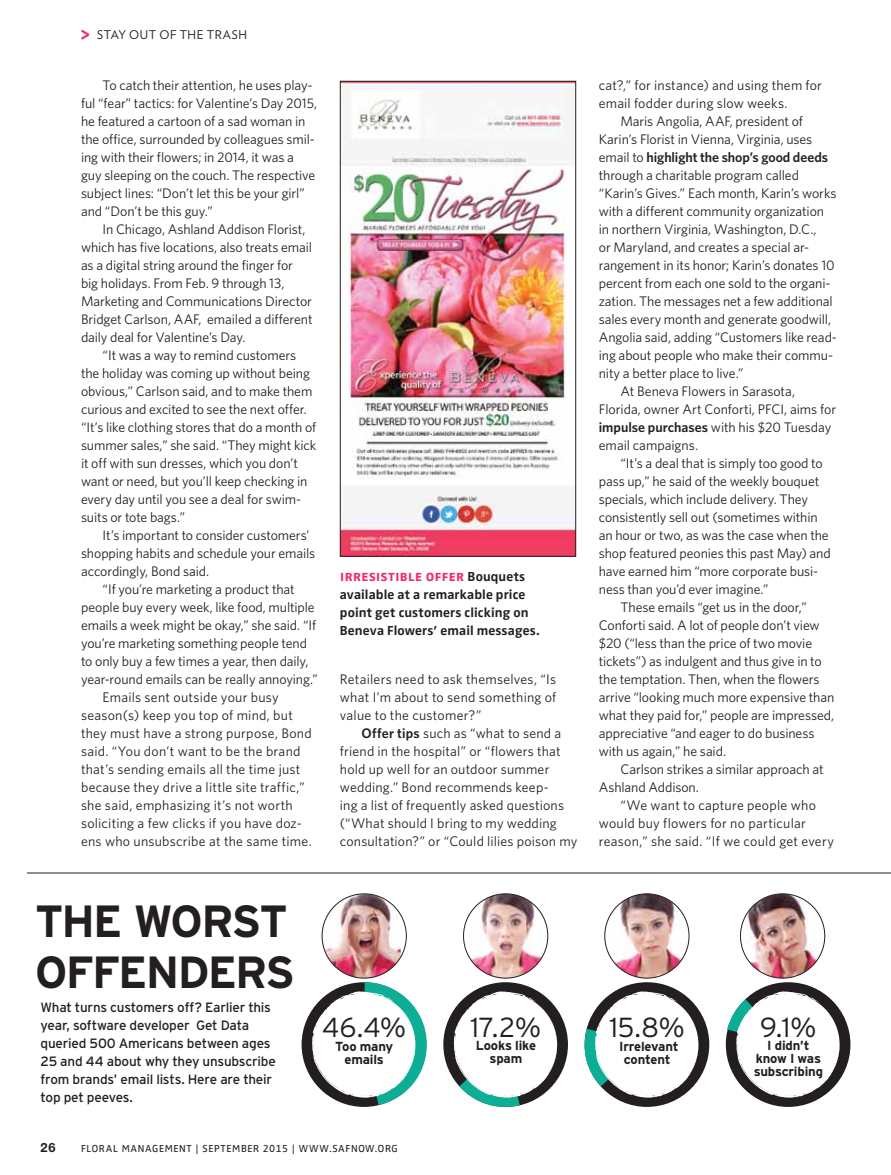
<style>
.page{position:relative;width:891px;height:1175px;background:#fff}
.page>*{position:absolute;margin:0;border:0;box-sizing:border-box;transform-origin:0 0}
.t1{font:700 45px/51px "Interstate";color:#231f20}
.t2{font:300 27.6px "Interstate";color:#231f20}
.t3{font:15.75px "Zwo Bold SC";letter-spacing:-.015em;color:#ee2c6d}
.t4{font:13.8px/18px "Whitney";letter-spacing:-.005em;color:#231f20}
.t5{font:13.8px "Whitney";letter-spacing:.015em;color:#231f20}
.t6{font:13.8px "Whitney";letter-spacing:.02em;color:#231f20}
.t7{font:600 13.8px "Whitney";letter-spacing:-.005em;color:#231f20}
.t8{font:13.5px/18px "Interstate";letter-spacing:-.015em;color:#231f20}
.t9{font:700 13.5px/18px "Zwo";letter-spacing:.01em;color:#231f20}
.t10{font:700 13.05px/13px "Interstate";letter-spacing:-.015em;color:#231f20;text-align:center}
.t11{font:700 12.75px "Helvetica Neue";color:#231f20}
.t12{font:12px "Verlag";letter-spacing:.045em;color:#231f20}
.t13{font:10.5px "Zwo";letter-spacing:.055em;color:#231f20}
.s1{font-family:"Helvetica Rounded";font-weight:900;font-size:18.75px;color:#ee2c6d}
.s2{font-family:"Zwo";font-weight:700;font-size:13.5px;color:#231f20}
.s3{font-weight:600}
.s4{font-weight:400}
</style>
<div class="page">
<div style="left:302px;top:982px;width:124px;height:124px;background:#231f20;border-radius:50%"></div>
<svg style="left:312px;top:982px;width:115px;height:123px"></svg>
<div style="left:443px;top:982px;width:125px;height:124px;background:#231f20;border-radius:50%"></div>
<svg style="left:454px;top:991px;width:103px;height:116px"></svg>
<div style="left:585px;top:982px;width:124px;height:124px;background:#231f20;border-radius:50%"></div>
<svg style="left:584px;top:991px;width:114px;height:106px"></svg>
<div style="left:726px;top:982px;width:124px;height:124px;background:#231f20;border-radius:50%"></div>
<svg style="left:727px;top:991px;width:112px;height:106px"></svg>
<img style="left:322px;top:893px;width:79px;height:85px">
<img style="left:741px;top:893px;width:84px;height:85px;border-radius:42px">
<img style="left:464px;top:893px;width:84px;height:85px;border-radius:42px">
<img style="left:605px;top:893px;width:84px;height:85px;border-radius:42px">
<hr style="left:27px;top:872px;width:864px;height:1px;background:#231f20">
<img style="left:342px;top:83px;width:232px;height:471px">
<div style="left:340px;top:81px;width:236px;height:475px;border:1px solid #231f20"></div>
<p class="t12" style="left:81px;top:28px;width:167px"><span class="s1">&gt;</span> STAY OUT OF THE TRASH</p>
<p class="t4" style="left:81px;top:76px;width:238px;text-indent:22px">To catch their attention, he uses play&shy;ful “fear” tactics: for Valentine’s Day 2015, he featured a cartoon of a sad woman in the office, surrounded by colleagues smil&shy;ing with their flowers; in 2014, it was a guy sleeping on the couch. The respective subject lines: “Don’t let this be your girl” and “Don’t be this guy.”</p>
<p class="t4" style="left:81px;top:220px;width:233px;text-indent:22px">In Chicago, Ashland Addison Florist, which has five locations, also treats email as a digital string around the finger for big holidays. From Feb. 9 through 13, Marketing and Communications Director Bridget Carlson, AAF, emailed a different daily deal for Valentine’s Day.</p>
<p class="t4" style="left:81px;top:346px;width:237px;text-indent:22px">“It was a way to remind customers the holiday was coming up without being obvious,” Carlson said, and to make them curious and excited to see the next offer. “It’s like clothing stores that do a month of summer sales,” she said. “They might kick it off with sun dresses, which you don’t want or need, but you’ll keep checking in every day until you see a deal for swim&shy;suits or tote bags.”</p>
<p class="t4" style="left:81px;top:526px;width:236px;text-indent:22px">It’s important to consider customers’ shopping habits and schedule your emails accordingly, Bond said.</p>
<p class="t4" style="left:103px;top:580px;width:194px">“If you’re marketing a product that</p>
<p class="t4" style="left:81px;top:598px;width:235px">people buy every week, like food, multiple</p>
<p class="t4" style="left:81px;top:616px;width:237px">emails a week might be okay,” she said. “If</p>
<p class="t4" style="left:81px;top:634px;width:228px">you’re marketing something people tend</p>
<p class="t4" style="left:81px;top:652px;width:229px">to only buy a few times a year, then daily,</p>
<p class="t4" style="left:81px;top:670px;width:238px">year-round emails can be really annoying.”</p>
<p class="t6" style="left:103px;top:689px;width:178px">Emails sent outside your busy</p>
<p class="t6" style="left:81px;top:707px;width:214px">season(s) keep you top of mind, but</p>
<p class="t6" style="left:81px;top:725px;width:232px">they must have a strong purpose, Bond</p>
<p class="t6" style="left:81px;top:743px;width:221px">said. “You don’t want to be the brand</p>
<p class="t5" style="left:81px;top:761px;width:221px">that’s sending emails all the time just</p>
<p class="t5" style="left:81px;top:779px;width:225px">because they drive a little site traffic,”</p>
<p class="t5" style="left:81px;top:797px;width:213px">she said, emphasizing it’s not worth</p>
<p class="t5" style="left:81px;top:815px;width:222px">soliciting a few clicks if you have doz-</p>
<p class="t5" style="left:81px;top:833px;width:232px">ens who unsubscribe at the same time.</p>
<p class="t3" style="left:340px;top:566px;width:187px">irresistible offer <span class="s2">Bouquets</span></p>
<p class="t9" style="left:340px;top:585px;width:201px">available at a remarkable price point get customers clicking on<br>Beneva Flowers’ email messages.</p>
<p class="t4" style="left:340px;top:670px;width:218px;text-align:justify">Retailers need to ask themselves, “Is what I’m about to send something of value to the customer?”</p>
<p class="t4" style="left:340px;top:724px;width:239px;text-indent:22px"><span class="s3">Offer tips</span> such as “what to send a friend in the hospital” or “flowers that hold up well for an outdoor summer wedding.” Bond recommends keep-<br>ing a list of frequently asked questions (“What should I bring to my wedding consultation?” or “Could lilies poison my</p>
<p class="t4" style="left:599px;top:76px;width:225px">cat?,” for instance) and using them for email fodder during slow weeks.</p>
<p class="t4" style="left:620px;top:112px;width:184px">Maris Angolia, AAF, president of</p>
<p class="t4" style="left:599px;top:130px;width:215px">Karin’s Florist in Vienna, Virginia, uses</p>
<p class="t7" style="left:599px;top:149px;width:231px"><span class="s4">email to</span> highlight the shop’s good deeds</p>
<p class="t4" style="left:599px;top:166px;width:202px">through a charitable program called</p>
<p class="t4" style="left:599px;top:184px;width:239px">“Karin’s Gives.” Each month, Karin’s works</p>
<p class="t4" style="left:599px;top:202px;width:227px">with a different community organization</p>
<p class="t4" style="left:599px;top:220px;width:219px">in northern Virginia, Washington, D.C.,</p>
<p class="t4" style="left:599px;top:238px;width:212px">or Maryland, and creates a special ar-</p>
<p class="t4" style="left:599px;top:256px;width:237px">rangement in its honor; Karin’s donates 10</p>
<p class="t4" style="left:599px;top:274px;width:233px">percent from each one sold to the organi-</p>
<p class="t4" style="left:599px;top:292px;width:236px">zation. The messages net a few additional</p>
<p class="t4" style="left:599px;top:310px;width:234px">sales every month and generate goodwill,</p>
<p class="t4" style="left:599px;top:328px;width:240px">Angolia said, adding “Customers like read-</p>
<p class="t4" style="left:599px;top:346px;width:236px">ing about people who make their commu-</p>
<p class="t4" style="left:599px;top:364px;width:146px">nity a better place to live.”</p>
<p class="t4" style="left:620px;top:382px;width:176px">At Beneva Flowers in Sarasota,</p>
<p class="t4" style="left:599px;top:400px;width:239px">Florida, owner Art Conforti, PFCI, aims for</p>
<p class="t4" style="left:599px;top:418px;width:234px"><span class="s3">impulse purchases</span> with his $20 Tuesday</p>
<p class="t4" style="left:599px;top:436px;width:101px">email campaigns.</p>
<p class="t4" style="left:620px;top:454px;width:204px">“It’s a deal that is simply too good to</p>
<p class="t4" style="left:599px;top:472px;width:222px">pass up,” he said of the weekly bouquet</p>
<p class="t4" style="left:599px;top:490px;width:211px">specials, which include delivery. They</p>
<p class="t4" style="left:599px;top:508px;width:220px">consistently sell out (sometimes within</p>
<p class="t4" style="left:599px;top:526px;width:231px">an hour or two, as was the case when the</p>
<p class="t4" style="left:599px;top:544px;width:234px">shop featured peonies this past May) and</p>
<p class="t4" style="left:599px;top:562px;width:221px">have earned him “more corporate busi-</p>
<p class="t4" style="left:599px;top:580px;width:171px">ness than you’d ever imagine.”</p>
<p class="t4" style="left:620px;top:598px;width:188px">These emails “get us in the door,”</p>
<p class="t4" style="left:599px;top:616px;width:222px">Conforti said. A lot of people don’t view</p>
<p class="t4" style="left:599px;top:634px;width:215px">$20 (“less than the price of two movie</p>
<p class="t4" style="left:599px;top:652px;width:224px">tickets”) as indulgent and thus give in to</p>
<p class="t4" style="left:599px;top:670px;width:222px">the temptation. Then, when the flowers</p>
<p class="t4" style="left:599px;top:688px;width:237px">arrive “looking much more expensive than</p>
<p class="t4" style="left:599px;top:706px;width:237px">what they paid for,” people are impressed,</p>
<p class="t4" style="left:599px;top:724px;width:217px">appreciative “and eager to do business</p>
<p class="t4" style="left:599px;top:742px;width:129px">with us again,” he said.</p>
<p class="t4" style="left:620px;top:760px;width:205px">Carlson strikes a similar approach at</p>
<p class="t4" style="left:599px;top:778px;width:102px">Ashland Addison.</p>
<p class="t5" style="left:620px;top:797px;width:197px">“We want to capture people who</p>
<p class="t5" style="left:599px;top:815px;width:209px">would buy flowers for no particular</p>
<p class="t5" style="left:599px;top:833px;width:237px">reason,” she said. “If we could get every</p>
<h1 class="t1" style="left:35px;top:895px;width:246px">The Worst<br>Offender</h1>
<h1 class="t1" style="left:265px;top:946px;width:31px">s</h1>
<p class="t8" style="left:40px;top:998px;width:237px">What turns customers off? Earlier this year, software developer Get Data queried 500 Americans between ages 25 and 44 about why they unsubscribe from brands’ email lists. Here are their top pet peeves.</p>
<h2 class="t2" style="left:322px;top:1011px;width:86px">46.4%</h2>
<p class="t10" style="left:335px;top:1040px;width:60px">Too many emails</p>
<p class="t11" style="left:40px;top:1140px;width:17px">26</p>
<p class="t13" style="left:81px;top:1142px;width:318px">FLORAL MANAGEMENT | SEPTEMBER 2015 | WWW.SAFNOW.ORG</p>
<h2 class="t2" style="left:471px;top:1011px;width:72px">17.2%</h2>
<p class="t10" style="left:476px;top:1038px;width:62px">Looks like spam</p>
<h2 class="t2" style="left:609px;top:1011px;width:77px">15.8%</h2>
<p class="t10" style="left:619px;top:1040px;width:61px">Irrelevant content</p>
<h2 class="t2" style="left:760px;top:1011px;width:58px">9.1%</h2>
<p class="t10" style="left:754px;top:1038px;width:71px">I didn’t know I was subscribing</p>
</div>
